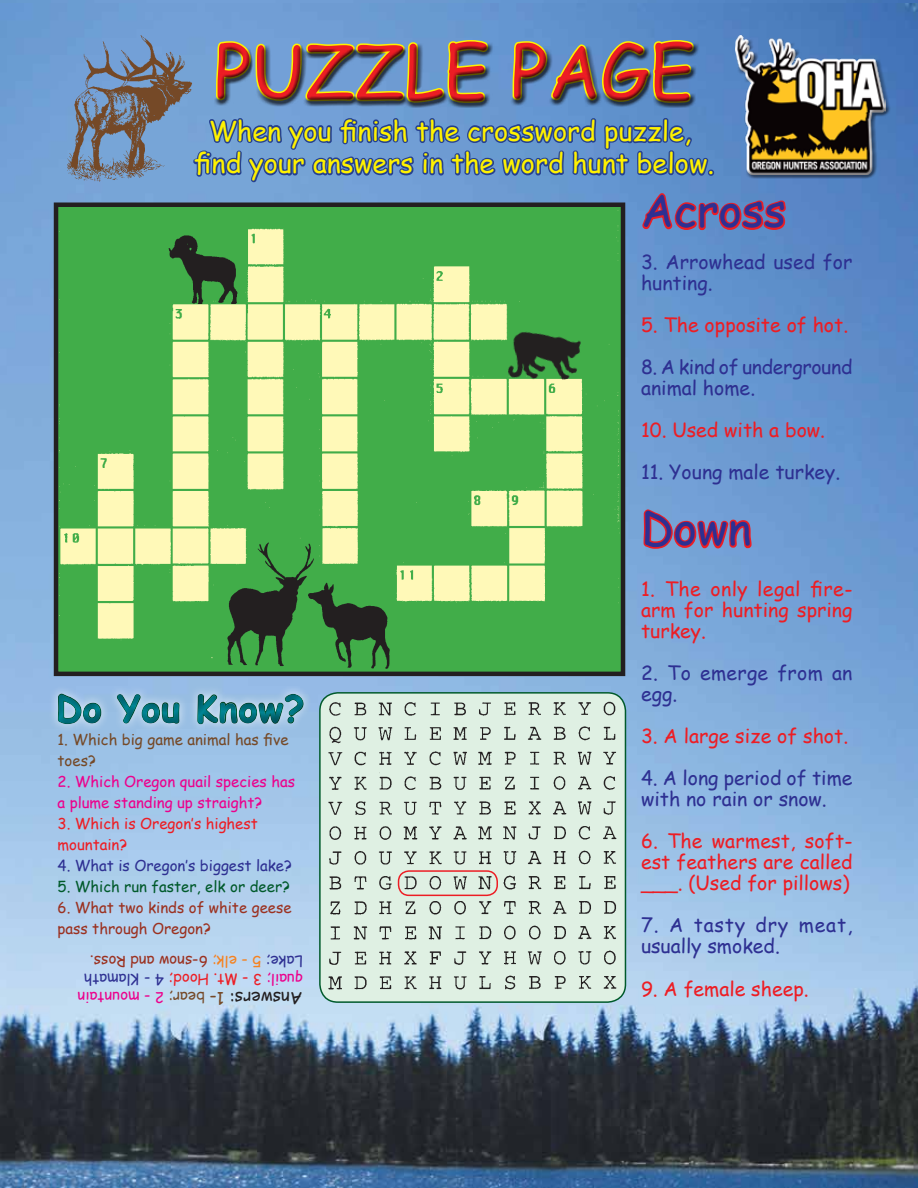
<style>
.page{position:relative;width:918px;height:1188px;background:#fff}
.page>*{position:absolute;margin:0;border:0;box-sizing:border-box;transform-origin:0 0}
.t1{font:72px "Comic Sans MS";color:#ed1d24}
.t2{font:45px "Comic Sans MS";color:#2e3092}
.t3{font:700 36px "Comic Sans MS";letter-spacing:.025em;color:#008695}
.t4{font:27px/32.4px "Comic Sans MS";color:#fff200;text-align:center}
.t5{font:19.5px/21px "Comic Sans MS";color:#ed1d24;text-align:justify}
.t6{font:19.5px/21px "Comic Sans MS";color:#2e3092}
.t7{font:17.25px "Comic Sans MS";color:#231f20}
.t8{font:15px/18px "Comic Sans MS";color:#ec008c}
.t9{font:15px/21px "Comic Sans MS";color:#9b3120}
.t10{font:15px/21px "Comic Sans MS";color:#ed1d24}
.t11{font:15px/21px "Comic Sans MS";color:#754927}
.t12{font:15px "Comic Sans MS";color:#2e3092}
.t13{font:15px "Comic Sans MS";color:#005a2b}
.s1{color:#754927}
.s2{color:#ed1d24}
.s3{color:#2e3092}
.s4{color:#f58220}
.s5{color:#9b3120}
</style>
<div class="page">
<img style="left:0;top:3px;width:918px;height:1185px">
<div style="left:211px;top:35px;width:487px;height:67px;background:#fff;opacity:.75"></div>
<img style="left:54px;top:31px;width:145px;height:160px">
<img style="left:320px;top:693px;width:305px;height:309px">
<div style="left:319px;top:692px;width:307px;height:311px;border:2px solid #005a2b;border-radius:18px"></div>
<img style="left:59px;top:207px;width:561px;height:464px">
<div style="left:54px;top:202px;width:571px;height:474px;border:4px solid #231f20"></div>
<div style="left:48px;top:679px;width:271px;height:57px;background:#231f20;opacity:.5"></div>
<svg style="left:192px;top:38px;width:596px;height:228px;background:#5f8d99"></svg>
<svg style="left:641px;top:507px;width:113px;height:47px;background:#9b769c"></svg>
<img style="left:167px;top:232px;width:72px;height:71px">
<img style="left:218px;top:540px;width:186px;height:129px">
<img style="left:498px;top:322px;width:93px;height:68px">
<div style="left:398px;top:870px;width:100px;height:26px;border:2px solid #ed1d24;border-radius:11px"></div>
<div style="left:732px;top:32px;width:147px;height:142px;background:#fff;opacity:.55"></div>
<div style="left:737px;top:34px;width:153px;height:145px;background:#231f20;opacity:.55"></div>
<h1 class="t1" style="left:214px;top:19px;width:482px">PUZZLE PAGE</h1>
<h3 class="t4" style="left:194px;top:114px;width:522px">When you finish the crossword puzzle, find your answers in the word hunt below.</h3>
<h2 class="t2" style="left:641px;top:178px;width:147px">Across</h2>
<p class="t6" style="left:641px;top:251px;width:213px">3. Arrowhead used for hunting.</p>
<p class="t5" style="left:641px;top:314px;width:209px">5. The opposite of hot.</p>
<p class="t6" style="left:641px;top:356px;width:213px">8. A kind of underground animal home.</p>
<p class="t5" style="left:641px;top:419px;width:186px">10. Used with a bow.</p>
<p class="t6" style="left:641px;top:461px;width:201px">11. Young male turkey.</p>
<h2 class="t2" style="left:641px;top:496px;width:112px">Down</h2>
<p class="t5" style="left:641px;top:578px;width:213px">1. The only legal fire&shy;arm for hunting spring turkey.</p>
<p class="t6" style="left:641px;top:662px;width:213px">2. To emerge from an egg.</p>
<p class="t5" style="left:641px;top:725px;width:209px">3. A large size of shot.</p>
<p class="t6" style="left:641px;top:767px;width:213px">4. A long period of time with no rain or snow.</p>
<p class="t5" style="left:641px;top:830px;width:213px">6. The warmest, soft&shy;est feathers are called ___. (Used for pillows)</p>
<p class="t6" style="left:641px;top:914px;width:213px">7. A tasty dry meat, usually smoked.</p>
<h3 class="t3" style="left:56px;top:682px;width:250px">Do You Know?</h3>
<p class="t11" style="left:58px;top:729px;width:233px">1. Which big game animal has five toes?</p>
<p class="t8" style="left:58px;top:771px;width:239px;line-height:21px">2. Which Oregon quail species has a plume standing up straight?</p>
<p class="t10" style="left:58px;top:813px;width:202px">3. Which is Oregon’s highest mountain?</p>
<p class="t12" style="left:58px;top:855px;width:236px">4. What is Oregon’s biggest lake?</p>
<p class="t13" style="left:58px;top:876px;width:234px">5. Which run faster, elk or deer?</p>
<p class="t9" style="left:58px;top:897px;width:236px">6. What two kinds of white geese pass through Oregon?</p>
<p class="t8" style="left:303px;top:1007px;width:227px;text-indent:98px;rotate:-180deg"><span class="s1">bear;</span> 2 - mountain quail; <span class="s2">3 - Mt. Hood;</span> <span class="s3">4 - Klamath<br>Lake;</span> <span class="s4">5 - elk;</span> <span class="s5">6-snow and Ross.</span></p>
<p class="t7" style="left:303px;top:1011px;width:95px;rotate:-180deg">Answers: <span class="s1">1-</span></p>
<p class="t5" style="left:641px;top:978px;width:169px">9. A female sheep.</p>
</div>
